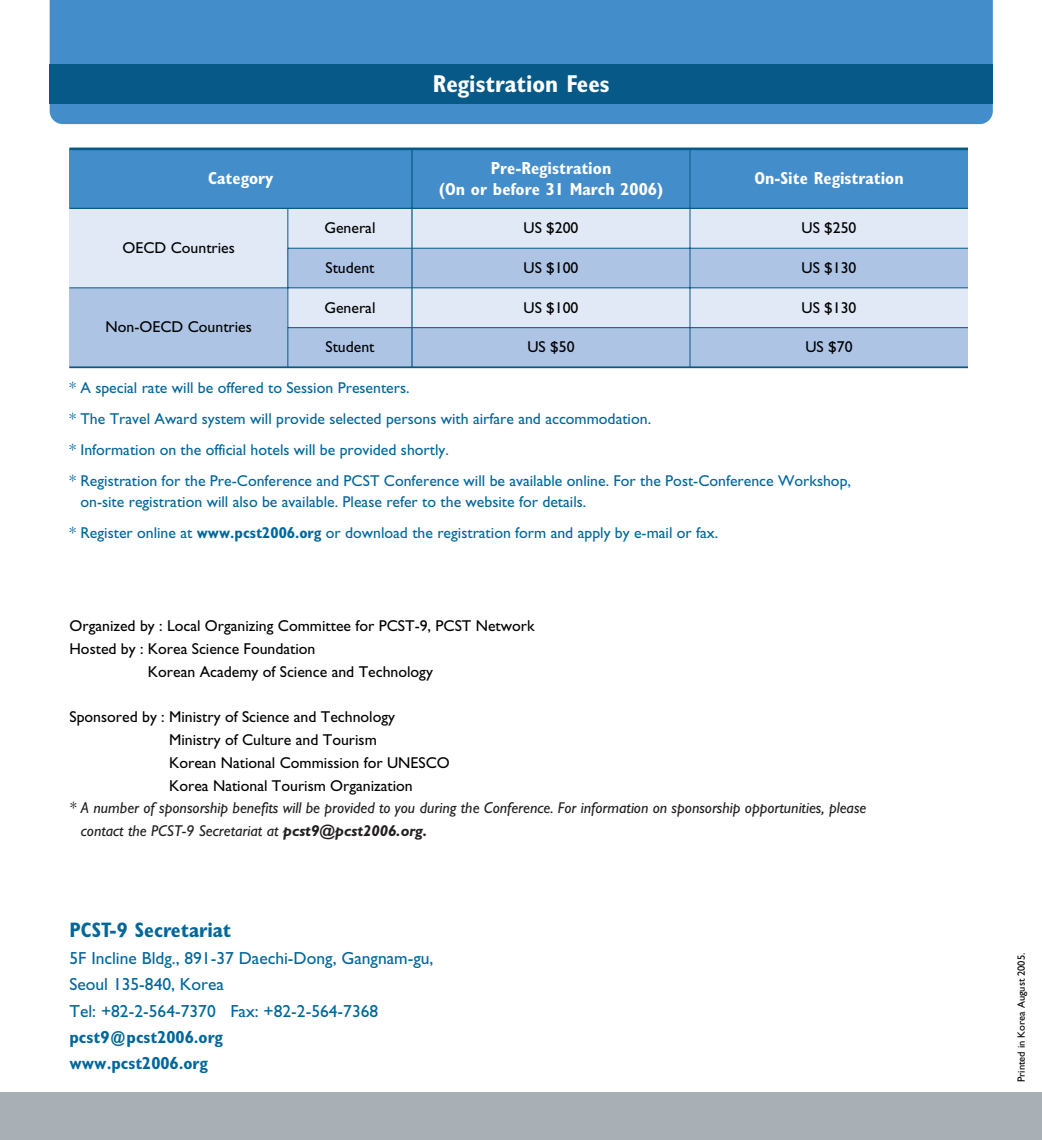
<style>
.page{position:relative;width:1042px;height:1140px;background:#fff}
.page>*{position:absolute;margin:0;border:0;box-sizing:border-box;transform-origin:0 0}
.t1{font:700 condensed 24.5px "Gill Sans";color:#fff}
.t2{font:700 condensed 21px "Gill Sans";color:#01669a}
.t3{font:17.5px/26.2px "Gill Sans";color:#01669a}
.t4{font:700 condensed 17.5px/21px "Gill Sans";color:#fff;text-align:center}
.t5{font:700 condensed 17.5px/26.2px "Gill Sans";color:#01669a}
.t6{font:15.75px/31px "Gill Sans";color:#01669a}
.t7{font:15.75px/22.8px "Gill Sans";color:#000}
.t8{font:italic 15.75px/22.8px "Gill Sans";color:#231f20}
.t9{font:10.5px "Gill Sans";color:#000}
.s1{font-weight:700;font-stretch:condensed}
.s2{font-weight:700}
</style>
<div class="page">
<div style="left:0;top:1091px;width:1041px;height:48px;background:#a8b0b6"></div>
<div style="left:50px;top:0;width:942px;height:124px;background:#448dcb"></div>
<div style="left:50px;top:64px;width:942px;height:40px;background:#075a88"></div>
<div style="left:69px;top:149px;width:343px;height:59px;background:#448dcb"></div>
<div style="left:412px;top:149px;width:278px;height:59px;background:#448dcb"></div>
<div style="left:690px;top:149px;width:277px;height:59px;background:#448dcb"></div>
<div style="left:69px;top:208px;width:219px;height:80px;background:#e1e9f6"></div>
<div style="left:288px;top:208px;width:124px;height:40px;background:#e1e9f6"></div>
<div style="left:288px;top:248px;width:124px;height:40px;background:#adc4e5"></div>
<div style="left:412px;top:208px;width:278px;height:40px;background:#e1e9f6"></div>
<div style="left:690px;top:208px;width:277px;height:40px;background:#e1e9f6"></div>
<div style="left:412px;top:248px;width:278px;height:40px;background:#adc4e5"></div>
<div style="left:690px;top:248px;width:277px;height:40px;background:#adc4e5"></div>
<div style="left:69px;top:288px;width:219px;height:79px;background:#adc4e5"></div>
<div style="left:288px;top:288px;width:124px;height:39px;background:#e1e9f6"></div>
<div style="left:288px;top:327px;width:124px;height:40px;background:#adc4e5"></div>
<div style="left:412px;top:288px;width:278px;height:39px;background:#e1e9f6"></div>
<div style="left:690px;top:288px;width:277px;height:39px;background:#e1e9f6"></div>
<div style="left:412px;top:327px;width:278px;height:40px;background:#adc4e5"></div>
<div style="left:690px;top:327px;width:277px;height:40px;background:#adc4e5"></div>
<hr style="left:69px;top:147px;width:898px;height:3px;background:#075a88">
<hr style="left:69px;top:208px;width:898px;height:1px;background:#075a88">
<hr style="left:411px;top:149px;width:1px;height:218px;background:#075a88">
<hr style="left:287px;top:208px;width:1px;height:159px;background:#075a88">
<hr style="left:689px;top:149px;width:1px;height:218px;background:#075a88">
<hr style="left:288px;top:248px;width:679px;height:1px;background:#075a88">
<hr style="left:288px;top:327px;width:679px;height:1px;background:#075a88">
<hr style="left:69px;top:287px;width:898px;height:1px;background:#075a88">
<hr style="left:69px;top:366px;width:898px;height:2px;background:#075a88">
<h1 class="t1" style="left:433px;top:75px;width:178px">Registration Fees</h1>
<p class="t4" style="left:208px;top:170px;width:67px">Category</p>
<p class="t4" style="left:439px;top:159px;width:226px">Pre-Registration<br>(On or before 31 March 2006)</p>
<p class="t4" style="left:754px;top:170px;width:151px">On-Site Registration</p>
<p class="t7" style="left:122px;top:238px;width:114px">OECD Countries</p>
<p class="t7" style="left:324px;top:218px;width:53px">General</p>
<p class="t7" style="left:325px;top:258px;width:51px">Student</p>
<p class="t7" style="left:523px;top:218px;width:56px">US $200</p>
<p class="t7" style="left:801px;top:218px;width:56px">US $250</p>
<p class="t7" style="left:523px;top:258px;width:56px">US $100</p>
<p class="t7" style="left:801px;top:258px;width:56px">US $130</p>
<p class="t7" style="left:523px;top:297px;width:56px">US $100</p>
<p class="t7" style="left:801px;top:297px;width:56px">US $130</p>
<p class="t7" style="left:527px;top:337px;width:49px">US $50</p>
<p class="t7" style="left:805px;top:337px;width:49px">US $70</p>
<p class="t6" style="left:69px;top:374px;width:782px">* A special rate will be offered to Session Presenters.<br>* The Travel Award system will provide selected persons with airfare and accommodation.<br>* Information on the official hotels will be provided shortly.<br>* Registration for the Pre-Conference and PCST Conference will be available online. For the Post-Conference Workshop,</p>
<p class="t6" style="left:69px;top:487px;width:650px;text-indent:11px">on-site registration will also be available. Please refer to the website for details.<br>* Register online at <span class="s1">www.pcst2006.org</span> or download the registration form and apply by e-mail or fax.</p>
<p class="t7" style="left:324px;top:297px;width:53px">General</p>
<p class="t7" style="left:325px;top:337px;width:51px">Student</p>
<p class="t7" style="left:105px;top:317px;width:148px">Non-OECD Countries</p>
<p class="t7" style="left:69px;top:616px;width:466px">Organized by : Local Organizing Committee for PCST-9, PCST Network</p>
<p class="t7" style="left:69px;top:639px;width:247px">Hosted by : Korea Science Foundation</p>
<p class="t7" style="left:148px;top:661px;width:286px">Korean Academy of Science and Technology</p>
<p class="t7" style="left:169px;top:707px;width:282px;text-indent:-100px">Sponsored by : Ministry of Science and Technology Ministry of Culture and Tourism<br>Korean National Commission for UNESCO Korea National Tourism Organization</p>
<p class="t8" style="left:81px;top:798px;width:787px;text-indent:-11px">* A number of sponsorship benefits will be provided to you during the Conference. For information on sponsorship opportunities, please contact the PCST-9 Secretariat at <span class="s2">pcst9@pcst2006.org.</span></p>
<h2 class="t2" style="left:69px;top:922px;width:163px">PCST-9 Secretariat</h2>
<p class="t3" style="left:69px;top:946px;width:365px">5F Incline Bldg., 891-37 Daechi-Dong, Gangnam-gu,<br>Seoul 135-840, Korea<br>Tel: +82-2-564-7370 Fax: +82-2-564-7368</p>
<p class="t5" style="left:69px;top:1025px;width:155px">pcst9@pcst2006.org www.pcst2006.org</p>
<p class="t9" style="left:1017px;top:1081px;width:131px;rotate:-90deg">Printed in Korea August 2005.</p>
</div>
